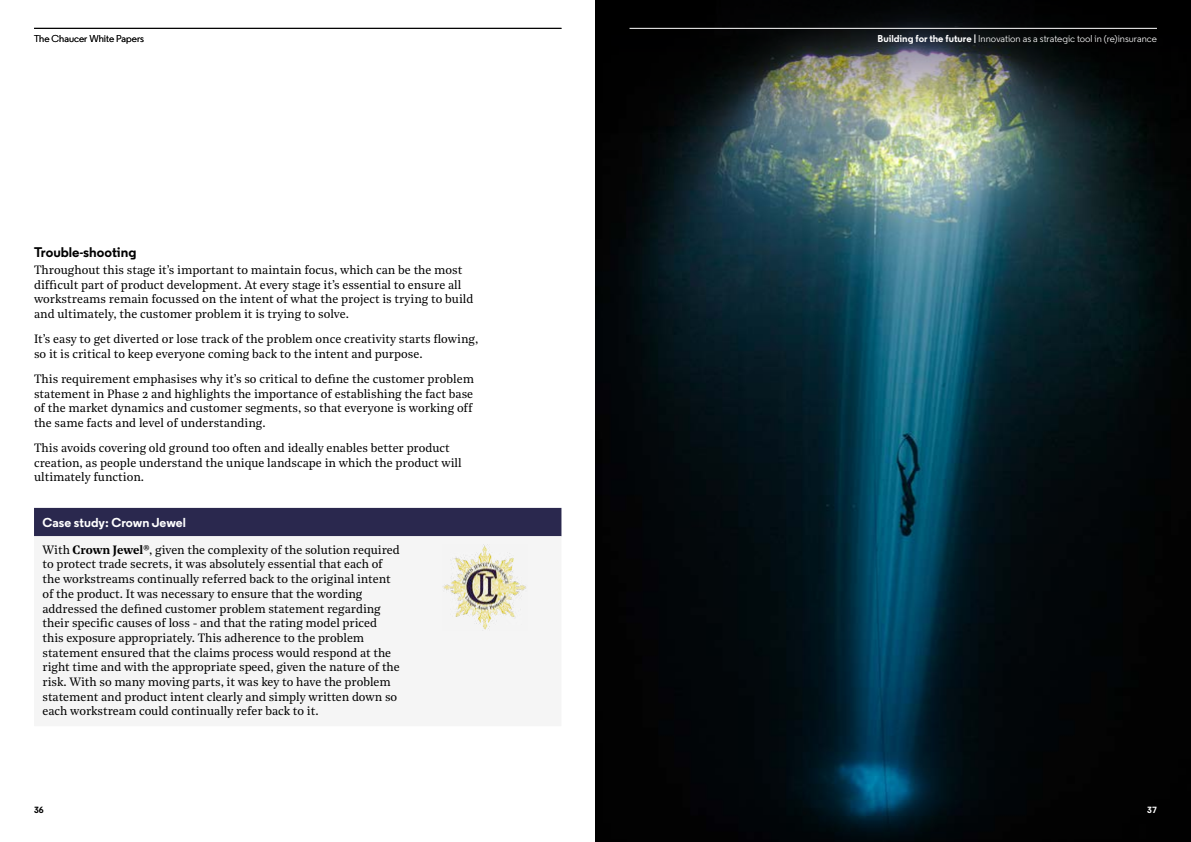
<style>
.page{position:relative;width:1191px;height:842px;background:#fff}
.page>*{position:absolute;margin:0;border:0;box-sizing:border-box;transform-origin:0 0}
.t1{font:700 14px "Regular";color:#000}
.t2{font:700 13px "Regular";color:#fff}
.t3{font:12px/14.7px "Noe Text";letter-spacing:-.005em;color:#000}
.t4{font:10px "Regular";color:#fff}
.t5{font:10px "Regular";color:#000}
.t6{font:700 9px "Regular";color:#fff}
.t7{font:700 9px "Regular";color:#000}
.s1{font-weight:700}
.s2{font-weight:600}
</style>
<div class="page">
<img style="left:595px;top:133px;width:596px;height:709px">
<img style="left:595px;top:0;width:596px;height:133px">
<div style="left:34px;top:508px;width:527px;height:28px;background:#2a284e"></div>
<div style="left:34px;top:536px;width:527px;height:95px;background:#f5f5f5"></div>
<img style="left:442px;top:545px;width:85px;height:85px">
<hr style="left:629px;top:28px;width:528px;height:1px;background:#fff">
<hr style="left:34px;top:28px;width:527px;height:1px;background:#000">
<p class="t5" style="left:34px;top:32px;width:112px">The Chaucer White Papers</p>
<p class="t4" style="left:877px;top:32px;width:281px"><span class="s1">Building for the future |</span> Innovation as a strategic tool in (re)insurance</p>
<p class="t1" style="left:34px;top:243px;width:104px">Trouble-shooting</p>
<p class="t3" style="left:34px;top:262px;width:441px;line-height:14.4px">Throughout this stage it’s important to maintain focus, which can be the most difficult part of product development. At every stage it’s essential to ensure all workstreams remain focussed on the intent of what the project is trying to build and ultimately, the customer problem it is trying to solve.</p>
<p class="t3" style="left:34px;top:331px;width:446px;line-height:14.4px">It’s easy to get diverted or lose track of the problem once creativity starts flowing, so it is critical to keep everyone coming back to the intent and purpose.</p>
<p class="t3" style="left:34px;top:371px;width:441px;line-height:14.4px">This requirement emphasises why it’s so critical to define the customer problem statement in Phase 2 and highlights the importance of establishing the fact base of the market dynamics and customer segments, so that everyone is working off the same facts and level of understanding.</p>
<p class="t3" style="left:34px;top:440px;width:429px;line-height:14.4px">This avoids covering old ground too often and ideally enables better product creation, as people understand the unique landscape in which the product will ultimately function.</p>
<p class="t2" style="left:43px;top:514px;width:145px">Case study: Crown Jewel</p>
<p class="t3" style="left:43px;top:541px;width:359px">With <span class="s2">Crown Jewel</span>®, given the complexity of the solution required to protect trade secrets, it was absolutely essential that each of the workstreams continually referred back to the original intent of the product. It was necessary to ensure that the wording addressed the defined customer problem statement regarding their specific causes of loss - and that the rating model priced this exposure appropriately. This adherence to the problem statement ensured that the claims process would respond at the right time and with the appropriate speed, given the nature of the risk. With so many moving parts, it was key to have the problem statement and product intent clearly and simply written down so each workstream could continually refer back to it.</p>
<p class="t7" style="left:34px;top:804px;width:11px">36</p>
<p class="t6" style="left:1147px;top:804px;width:11px">37</p>
</div>
